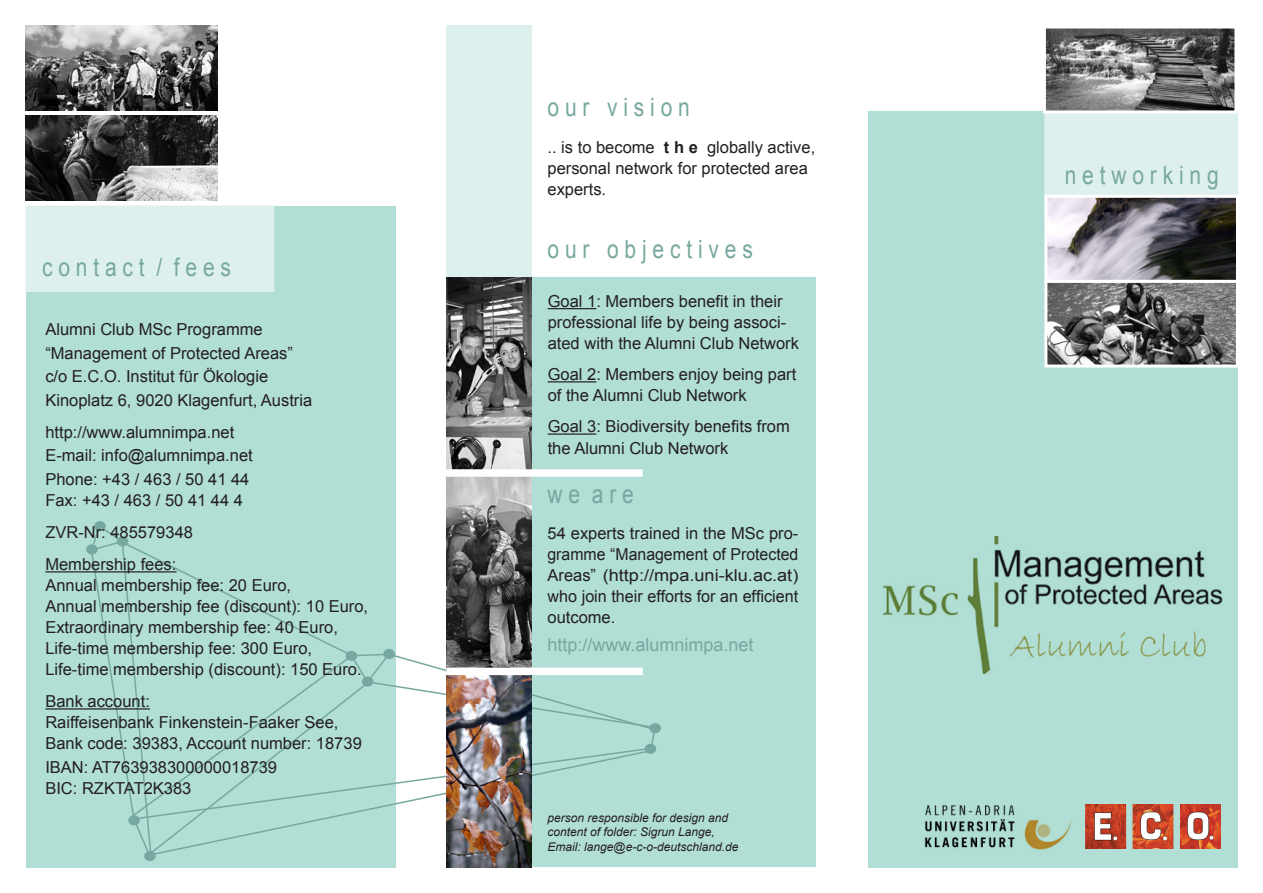
<style>
.page{position:relative;width:1263px;height:893px;background:#fff}
.page>*{position:absolute;margin:0;border:0;box-sizing:border-box;transform-origin:0 0}
.t1{font:25.2px "Arial";color:#77a89f;scale:.83 1}
.t2{font:18px "Arial";color:#77a89f}
.t3{font:16.5px/21px "Arial";color:#231f20}
.t4{font:italic 12px/14.4px "Arial";color:#231f20}
.s1{font-weight:700}
</style>
<div class="page">
<div style="left:26px;top:206px;width:369px;height:661px;background:#b1ded5"></div>
<div style="left:531px;top:278px;width:285px;height:589px;background:#b1ded5"></div>
<div style="left:649px;top:723px;width:12px;height:10px;background:#77a89f;border-radius:50%"></div>
<div style="left:94px;top:521px;width:12px;height:10px;background:#77a89f;border-radius:50%"></div>
<div style="left:86px;top:544px;width:12px;height:10px;background:#77a89f;border-radius:50%"></div>
<div style="left:144px;top:851px;width:12px;height:10px;background:#77a89f;border-radius:50%"></div>
<svg style="left:89px;top:524px;width:568px;height:334px"></svg>
<div style="left:446px;top:26px;width:85px;height:256px;background:#ddf0ed"></div>
<div style="left:867px;top:111px;width:370px;height:756px;background:#b1ded5"></div>
<div style="left:1044px;top:110px;width:194px;height:86px;background:#ddf0ed"></div>
<div style="left:26px;top:206px;width:248px;height:86px;background:#ddf0ed"></div>
<img style="left:883px;top:537px;width:340px;height:137px">
<img style="left:1047px;top:30px;width:186px;height:79px">
<div style="left:1043px;top:26px;width:194px;height:87px;border:3px solid #fff"></div>
<img style="left:1048px;top:199px;width:187px;height:165px">
<div style="left:1044px;top:280px;width:195px;height:88px;border:3px solid #fff"></div>
<img style="left:446px;top:477px;width:85px;height:191px">
<img style="left:446px;top:278px;width:85px;height:191px">
<img style="left:446px;top:676px;width:85px;height:191px">
<hr style="left:548px;top:308px;width:48px;height:1px;background:#231f20">
<hr style="left:548px;top:381px;width:48px;height:1px;background:#231f20">
<hr style="left:548px;top:433px;width:48px;height:2px;background:#231f20">
<div style="left:446px;top:469px;width:197px;height:8px;background:#fff"></div>
<div style="left:446px;top:668px;width:197px;height:7px;background:#fff"></div>
<img style="left:26px;top:26px;width:191px;height:84px">
<img style="left:26px;top:116px;width:191px;height:85px">
<hr style="left:45px;top:571px;width:131px;height:1px;background:#231f20">
<hr style="left:45px;top:708px;width:105px;height:1px;background:#231f20">
<img style="left:1086px;top:804px;width:134px;height:45px">
<img style="left:924px;top:805px;width:147px;height:45px">
<div style="left:1044px;top:195px;width:195px;height:88px;border:3px solid #fff"></div>
<p class="t1" style="left:42px;top:251px;width:229px">c o n t a c t / f e e s</p>
<p class="t3" style="left:45px;top:319px;width:219px">Alumni Club MSc Programme</p>
<p class="t3" style="left:45px;top:343px;width:249px">“Management of Protected Areas”</p>
<p class="t3" style="left:45px;top:366px;width:224px">c/o E.C.O. Institut für Ökologie</p>
<p class="t3" style="left:45px;top:390px;width:268px">Kinoplatz 6, 9020 Klagenfurt, Austria</p>
<p class="t3" style="left:45px;top:422px;width:190px">http://www.alumnimpa.net</p>
<p class="t3" style="left:45px;top:445px;width:209px">E-mail: info@alumnimpa.net</p>
<p class="t3" style="left:45px;top:469px;width:206px">Phone: +43 / 463 / 50 41 44<br>Fax: +43 / 463 / 50 41 44 4</p>
<p class="t3" style="left:45px;top:522px;width:149px">ZVR-Nr: 485579348</p>
<p class="t3" style="left:45px;top:554px;width:324px">Membership fees:<br>Annual membership fee: 20 Euro,<br>Annual membership fee (discount): 10 Euro, Extraordinary membership fee: 40 Euro, Life-time membership fee: 300 Euro, Life-time membership (discount): 150 Euro.</p>
<p class="t3" style="left:45px;top:691px;width:318px">Bank account:<br>Raiffeisenbank Finkenstein-Faaker See,<br>Bank code: 39383, Account number: 18739</p>
<p class="t3" style="left:45px;top:757px;width:233px">IBAN: AT763938300000018739<br>BIC: RZKTAT2K383</p>
<p class="t1" style="left:547px;top:90px;width:173px">o u r v i s i o n</p>
<p class="t3" style="left:547px;top:137px;width:269px">.. is to become <span class="s1">t h e</span> globally active, personal network for protected area experts.</p>
<p class="t1" style="left:547px;top:233px;width:249px">o u r o b j e c t i v e s</p>
<p class="t3" style="left:548px;top:291px;width:253px">Goal 1: Members benefit in their professional life by being associ&shy;ated with the Alumni Club Network</p>
<p class="t3" style="left:548px;top:364px;width:250px">Goal 2: Members enjoy being part of the Alumni Club Network</p>
<p class="t3" style="left:548px;top:416px;width:244px;line-height:21.6px">Goal 3: Biodiversity benefits from the Alumni Club Network</p>
<p class="t1" style="left:547px;top:478px;width:106px">w e a r e</p>
<p class="t3" style="left:547px;top:522px;width:252px;text-align:justify">54 experts trained in the MSc pro&shy;gramme “Management of Protected Areas” (http://mpa.uni-klu.ac.at) who join their efforts for an efficient outcome.</p>
<p class="t2" style="left:547px;top:633px;width:208px">http://www.alumnimpa.net</p>
<p class="t4" style="left:547px;top:811px;width:192px">person responsible for design and content of folder: Sigrun Lange,<br>Email: lange@e-c-o-deutschland.de</p>
<p class="t1" style="left:1065px;top:158px;width:187px">n e t w o r k i n g</p>
</div>
